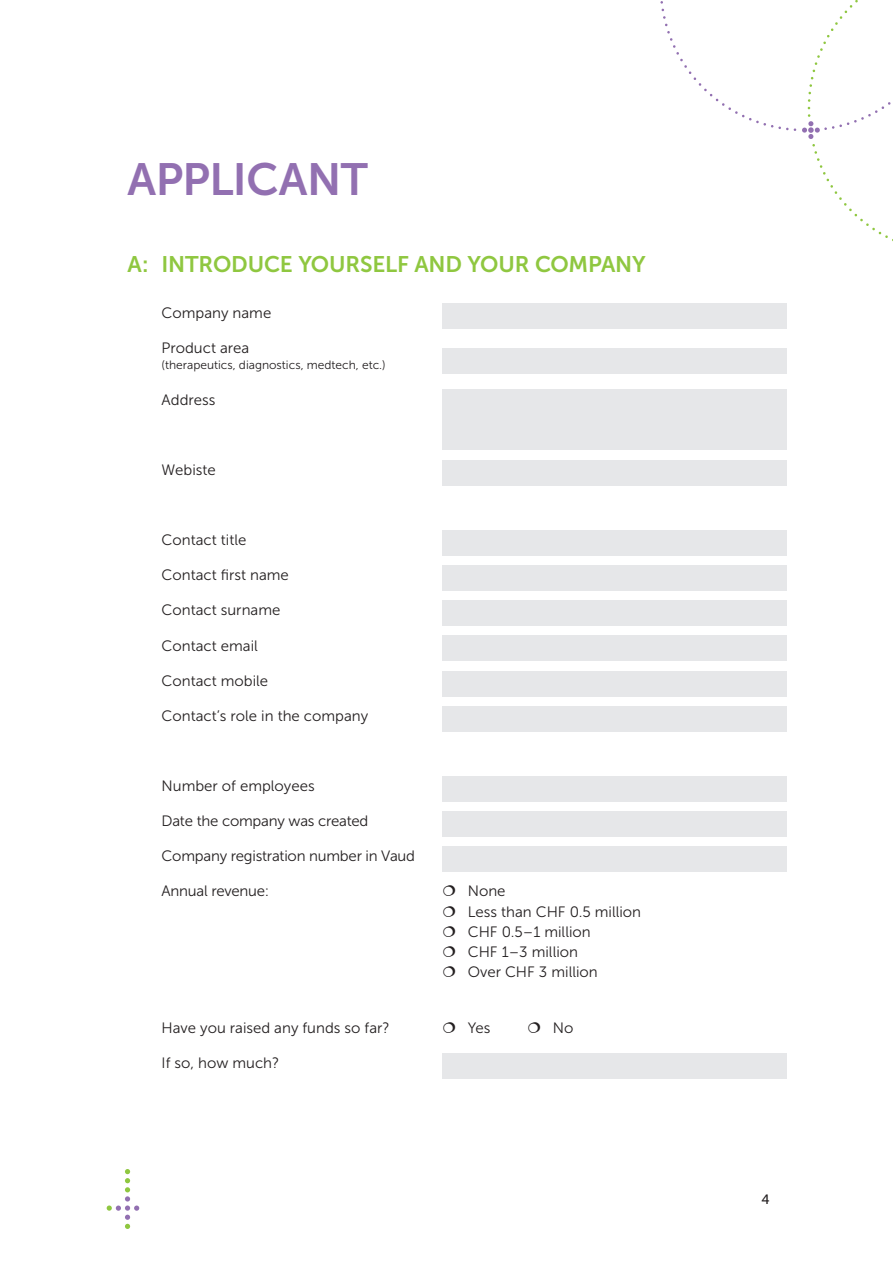
<style>
.page{position:relative;width:893px;height:1263px;background:#fff}
.page>*{position:absolute;margin:0;border:0;box-sizing:border-box;transform-origin:0 0}
.t1{font:45px "Museo Sans 700";letter-spacing:-.01em;color:#9270b1}
.t2{font:22.5px "Museo Sans 700";letter-spacing:-.01em;color:#8fc740}
.t3{font:15px/20.2px "Museo Sans 300";color:#231f20}
.t4{font:13.5px "Museo Sans 500";color:#231f20}
.t5{font:12px "Museo Sans 300";color:#231f20}
</style>
<div class="page">
<svg style="left:107px;top:1169px;width:32px;height:60px"></svg>
<svg style="left:660px;top:0;width:233px;height:242px"></svg>
<div style="left:442px;top:303px;width:345px;height:25px;background:#e6e7e9"></div>
<div style="left:442px;top:349px;width:345px;height:25px;background:#e6e7e9"></div>
<div style="left:442px;top:390px;width:345px;height:60px;background:#e6e7e9"></div>
<div style="left:442px;top:460px;width:345px;height:25px;background:#e6e7e9"></div>
<div style="left:442px;top:530px;width:345px;height:26px;background:#e6e7e9"></div>
<div style="left:442px;top:565px;width:345px;height:26px;background:#e6e7e9"></div>
<div style="left:442px;top:600px;width:345px;height:26px;background:#e6e7e9"></div>
<div style="left:442px;top:636px;width:345px;height:25px;background:#e6e7e9"></div>
<div style="left:442px;top:671px;width:345px;height:25px;background:#e6e7e9"></div>
<div style="left:442px;top:706px;width:345px;height:25px;background:#e6e7e9"></div>
<div style="left:442px;top:776px;width:345px;height:26px;background:#e6e7e9"></div>
<div style="left:442px;top:811px;width:345px;height:26px;background:#e6e7e9"></div>
<div style="left:442px;top:846px;width:345px;height:26px;background:#e6e7e9"></div>
<div style="left:442px;top:1053px;width:345px;height:26px;background:#e6e7e9"></div>
<p class="t1" style="left:128px;top:155px;width:242px">APPLICANT</p>
<p class="t2" style="left:128px;top:252px;width:520px">A : INTRODUCE YOURSELF AND YOUR COMPANY</p>
<p class="t3" style="left:162px;top:303px;width:111px">Company name</p>
<p class="t3" style="left:162px;top:338px;width:89px">Product area</p>
<p class="t5" style="left:162px;top:359px;width:226px">(therapeutics, diagnostics, medtech, etc.)</p>
<p class="t3" style="left:162px;top:389px;width:55px">Address</p>
<p class="t3" style="left:162px;top:460px;width:56px">Webiste</p>
<p class="t3" style="left:162px;top:530px;width:86px">Contact title</p>
<p class="t3" style="left:162px;top:565px;width:129px">Contact first name</p>
<p class="t3" style="left:162px;top:600px;width:120px">Contact surname</p>
<p class="t3" style="left:162px;top:635px;width:98px">Contact email</p>
<p class="t3" style="left:162px;top:670px;width:108px">Contact mobile</p>
<p class="t3" style="left:162px;top:706px;width:208px">Contact’s role in the company</p>
<p class="t3" style="left:162px;top:776px;width:155px">Number of employees</p>
<p class="t3" style="left:162px;top:811px;width:208px">Date the company was created</p>
<p class="t3" style="left:162px;top:846px;width:255px">Company registration number in Vaud</p>
<p class="t3" style="left:162px;top:881px;width:109px">Annual revenue:</p>
<p class="t3" style="left:468px;top:881px;width:175px">None<br>Less than CHF 0.5 million<br>CHF 0.5–1 million<br>CHF 1–3 million<br>Over CHF 3 million</p>
<p class="t3" style="left:162px;top:1018px;width:230px">Have you raised any funds so far?</p>
<p class="t3" style="left:468px;top:1018px;width:24px">Yes</p>
<p class="t3" style="left:553px;top:1018px;width:22px">No</p>
<p class="t3" style="left:162px;top:1053px;width:119px">If so, how much?</p>
<p class="t4" style="left:761px;top:1192px;width:10px">4</p>
</div>
